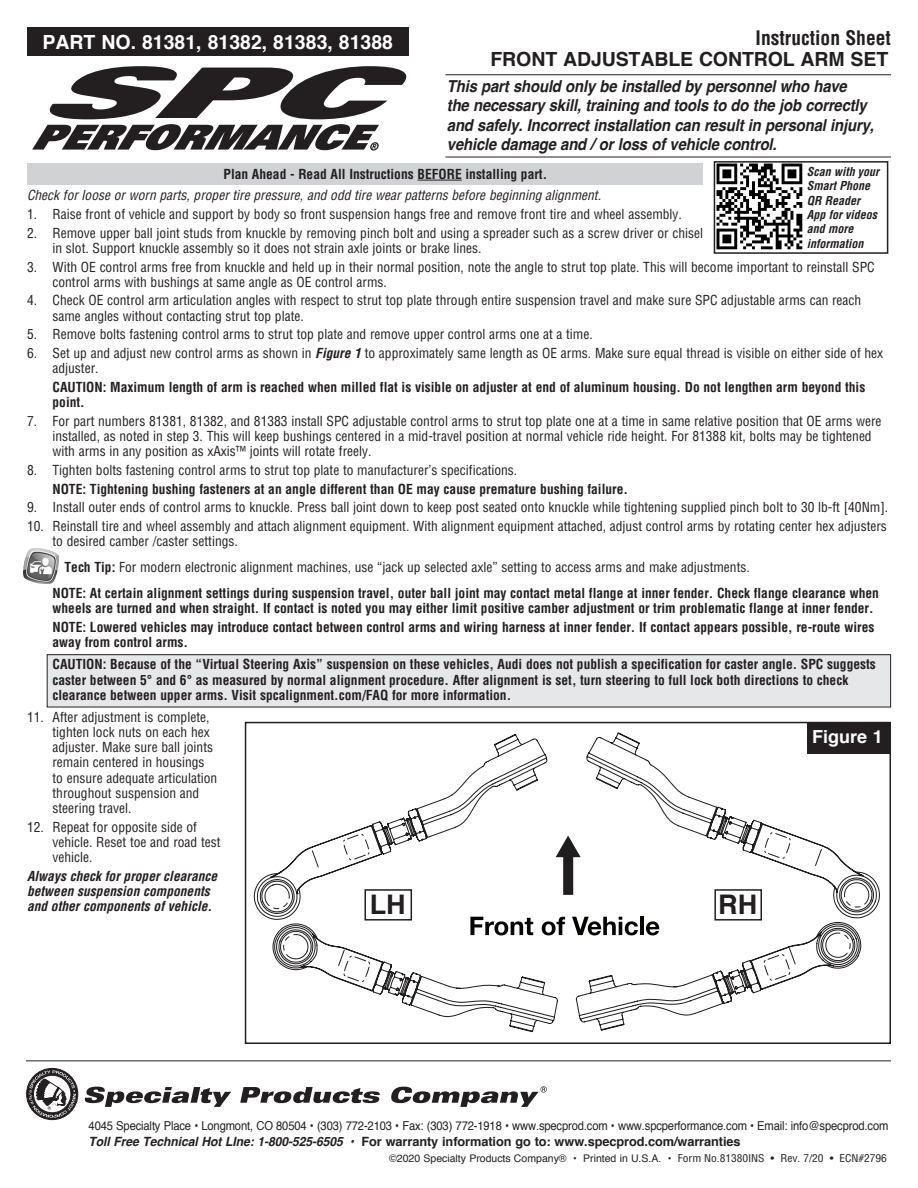
<style>
.page{position:relative;width:918px;height:1188px;background:#fff}
.page>*{position:absolute;margin:0;border:0;box-sizing:border-box;transform-origin:0 0}
.t1{font:700 27px "Helvetica";color:#231f20}
.t2{font:700 19.5px "Helvetica";color:#fff}
.t3{font:700 19.5px "Helvetica";letter-spacing:-.005em;color:#231f20}
.t4{font:700 condensed 19.5px "Helvetica";color:#231f20}
.t5{font:700 18px "Helvetica";color:#fff}
.t6{font:italic 700 16.5px/19.5px "Helvetica";letter-spacing:-.01em;color:#231f20;scale:.9 1}
.t7{font:condensed 13.5px/15.1px "Helvetica";color:#231f20}
.Part___Text{font:700 condensed 13.5px/15.1px "Helvetica";color:#231f20}
.t8{font:italic condensed 13.5px "Helvetica";color:#231f20}
.t9{font:italic 700 condensed 13.5px/15.1px "Helvetica";color:#231f20}
.t10{font:700 12.75px "Helvetica";letter-spacing:-.005em;color:#231f20}
.t11{font:12.3px "Helvetica";letter-spacing:-.01em;color:#231f20;scale:.91 1}
.t12{font:italic 700 condensed 12px/14.4px "Helvetica";color:#231f20}
.t13{font:10.5px "Helvetica";color:#231f20}
.s1{font-weight:700;font-style:italic}
.s2{font-weight:700}
.s3{font-style:italic}
.s4{font-stretch:condensed}
</style>
<div class="page">
<div style="left:47px;top:655px;width:844px;height:52px;background:#e6e7e9"></div>
<div style="left:47px;top:654px;width:844px;height:53px;border:1px solid #231f20"></div>
<div style="left:27px;top:163px;width:676px;height:21px;background:#d1d2d4"></div>
<hr style="left:418px;top:180px;width:44px;height:1px;background:#231f20">
<div style="left:27px;top:27px;width:382px;height:29px;background:#231f20"></div>
<hr style="left:446px;top:74px;width:445px;height:1px;background:#231f20">
<hr style="left:446px;top:157px;width:445px;height:1px;background:#231f20">
<div style="left:27px;top:1068px;width:51px;height:52px;border:1px solid #231f20;border-radius:50%"></div>
<svg style="left:84px;top:1087px;width:147px;height:20px"></svg>
<svg style="left:240px;top:1087px;width:140px;height:16px"></svg>
<svg style="left:391px;top:1086px;width:156px;height:21px"></svg>
<svg style="left:29px;top:1070px;width:47px;height:48px"></svg>
<hr style="left:26px;top:1060px;width:865px;height:1px;background:#231f20">
<svg style="left:32px;top:66px;width:375px;height:85px"></svg>
<img style="left:717px;top:164px;width:85px;height:85px">
<div style="left:714px;top:161px;width:174px;height:93px;border:2px solid #231f20"></div>
<img style="left:23px;top:548px;width:36px;height:36px">
<svg style="left:254px;top:734px;width:305px;height:298px"></svg>
<svg style="left:264px;top:884px;width:26px;height:25px"></svg>
<svg style="left:311px;top:833px;width:59px;height:35px"></svg>
<svg style="left:283px;top:934px;width:26px;height:26px"></svg>
<svg style="left:338px;top:949px;width:32px;height:34px"></svg>
<svg style="left:444px;top:794px;width:14px;height:195px"></svg>
<svg style="left:575px;top:733px;width:305px;height:298px"></svg>
<svg style="left:844px;top:882px;width:26px;height:26px"></svg>
<svg style="left:764px;top:832px;width:58px;height:35px"></svg>
<svg style="left:825px;top:932px;width:26px;height:26px"></svg>
<svg style="left:763px;top:948px;width:33px;height:33px"></svg>
<svg style="left:676px;top:792px;width:14px;height:196px"></svg>
<svg style="left:470px;top:917px;width:63px;height:18px"></svg>
<svg style="left:542px;top:917px;width:23px;height:18px"></svg>
<svg style="left:572px;top:917px;width:66px;height:18px"></svg>
<hr style="left:640px;top:917px;width:4px;height:18px;background:#040503">
<svg style="left:646px;top:921px;width:13px;height:14px"></svg>
<div style="left:563px;top:854px;width:10px;height:41px;background:#201d1e"></div>
<svg style="left:556px;top:836px;width:25px;height:21px"></svg>
<div style="left:245px;top:722px;width:646px;height:322px;border:2px solid #231f20"></div>
<div style="left:807px;top:723px;width:84px;height:31px;background:#231f20"></div>
<div style="left:364px;top:889px;width:48px;height:32px;border:2px solid #231f20"></div>
<div style="left:714px;top:889px;width:48px;height:32px;border:2px solid #231f20"></div>
<p class="t2" style="left:42px;top:26px;width:352px">PART NO. 81381, 81382, 81383, 81388</p>
<p class="t4" style="left:756px;top:26px;width:137px">Instruction Sheet</p>
<p class="t3" style="left:490px;top:43px;width:399px">FRONT ADJUSTABLE CONTROL ARM SET</p>
<p class="t6" style="left:447px;top:76px;width:476px">This part should only be installed by personnel who have<br>the necessary skill, training and tools to do the job correctly and safely. Incorrect installation can result in personal injury, vehicle damage and / or loss of vehicle control.</p>
<p class="t12" style="left:807px;top:164px;width:74px">Scan with your<br>Smart Phone<br>QR Reader<br>App for videos and more information</p>
<p class="Part___Text" style="left:224px;top:166px;width:325px">Plan Ahead - Read All Instructions BEFORE installing part.</p>
<p class="t8" style="left:27px;top:187px;width:576px">Check for loose or worn parts, proper tire pressure, and odd tire wear patterns before beginning alignment.</p>
<p class="t7" style="left:27px;top:206px;width:656px">1. Raise front of vehicle and support by body so front suspension hangs free and remove front tire and wheel assembly.</p>
<p class="t7" style="left:52px;top:225px;width:652px;text-indent:-26px">2. Remove upper ball joint studs from knuckle by removing pinch bolt and using a spreader such as a screw driver or chisel in slot. Support knuckle assembly so it does not strain axle joints or brake lines.</p>
<p class="t7" style="left:52px;top:259px;width:824px;text-indent:-26px">3. With OE control arms free from knuckle and held up in their normal position, note the angle to strut top plate. This will become important to reinstall SPC control arms with bushings at same angle as OE control arms.</p>
<p class="t7" style="left:52px;top:293px;width:810px;text-indent:-26px">4. Check OE control arm articulation angles with respect to strut top plate through entire suspension travel and make sure SPC adjustable arms can reach same angles without contacting strut top plate.</p>
<p class="t7" style="left:27px;top:327px;width:567px">5. Remove bolts fastening control arms to strut top plate and remove upper control arms one at a time.</p>
<p class="t7" style="left:52px;top:346px;width:832px;text-indent:-26px">6. Set up and adjust new control arms as shown in <span class="s1">Figure 1</span> to approximately same length as OE arms. Make sure equal thread is visible on either side of hex adjuster.</p>
<p class="Part___Text" style="left:52px;top:379px;width:814px">CAUTION: Maximum length of arm is reached when milled flat is visible on adjuster at end of aluminum housing. Do not lengthen arm beyond this point.</p>
<p class="t7" style="left:52px;top:413px;width:831px;text-indent:-26px">7. For part numbers 81381, 81382, and 81383 install SPC adjustable control arms to strut top plate one at a time in same relative position that OE arms were installed, as noted in step 3. This will keep bushings centered in a mid-travel position at normal vehicle ride height. For 81388 kit, bolts may be tightened with arms in any position as xAxis™ joints will rotate freely.</p>
<p class="t7" style="left:27px;top:462px;width:492px">8. Tighten bolts fastening control arms to strut top plate to manufacturer’s specifications.</p>
<p class="Part___Text" style="left:52px;top:481px;width:577px">NOTE: Tightening bushing fasteners at an angle different than OE may cause premature bushing failure.</p>
<p class="t7" style="left:27px;top:500px;width:863px">9. Install outer ends of control arms to knuckle. Press ball joint down to keep post seated onto knuckle while tightening supplied pinch bolt to 30 lb-ft [40Nm].</p>
<p class="t7" style="left:52px;top:519px;width:836px;text-indent:-26px">10. Reinstall tire and wheel assembly and attach alignment equipment. With alignment equipment attached, adjust control arms by rotating center hex adjusters to desired camber /caster settings.</p>
<p class="t7" style="left:64px;top:560px;width:687px"><span class="s2">Tech Tip:</span> For modern electronic alignment machines, use “jack up selected axle” setting to access arms and make adjustments.</p>
<p class="Part___Text" style="left:52px;top:585px;width:828px">NOTE: At certain alignment settings during suspension travel, outer ball joint may contact metal flange at inner fender. Check flange clearance when wheels are turned and when straight. If contact is noted you may either limit positive camber adjustment or trim problematic flange at inner fender.</p>
<p class="Part___Text" style="left:52px;top:619px;width:823px">NOTE: Lowered vehicles may introduce contact between control arms and wiring harness at inner fender. If contact appears possible, re-route wires away from control arms.</p>
<p class="Part___Text" style="left:52px;top:657px;width:825px">CAUTION: Because of the “Virtual Steering Axis” suspension on these vehicles, Audi does not publish a specification for caster angle. SPC suggests caster between 5° and 6° as measured by normal alignment procedure. After alignment is set, turn steering to full lock both directions to check clearance between upper arms. Visit spcalignment.com/FAQ for more information.</p>
<p class="t7" style="left:52px;top:709px;width:166px;text-indent:-26px">11. After adjustment is complete, tighten lock nuts on each hex adjuster. Make sure ball joints remain centered in housings to ensure adequate articulation throughout suspension and steering travel.</p>
<p class="t7" style="left:52px;top:819px;width:170px;text-indent:-26px">12. Repeat for opposite side of vehicle. Reset toe and road test vehicle.</p>
<p class="t9" style="left:27px;top:868px;width:192px">Always check for proper clearance between suspension components and other components of vehicle.</p>
<p class="t5" style="left:812px;top:722px;width:72px">Figure 1</p>
<p class="t1" style="left:370px;top:883px;width:37px">LH</p>
<p class="t1" style="left:718px;top:883px;width:40px">RH</p>
<p class="t11" style="left:89px;top:1117px;width:880px">4045 Specialty Place • Longmont, CO 80504 • (303) 772-2103 • Fax: (303) 772-1918 • www.specprod.com • www.spcperformance.com • Email: info@specprod.com</p>
<p class="t10" style="left:89px;top:1131px;width:654px"><span class="s3">Toll Free Technical Hot LIne: 1-800-525-6505 •</span> For warranty information go to: www.specprod.com/warranties</p>
<p class="t13" style="left:389px;top:1150px;width:499px">©2020 Specialty Products Company® • Printed in U.S.A. • <span class="s4">Form No.81380INS • Rev. 7/20 • ECN#2796</span></p>
</div>
